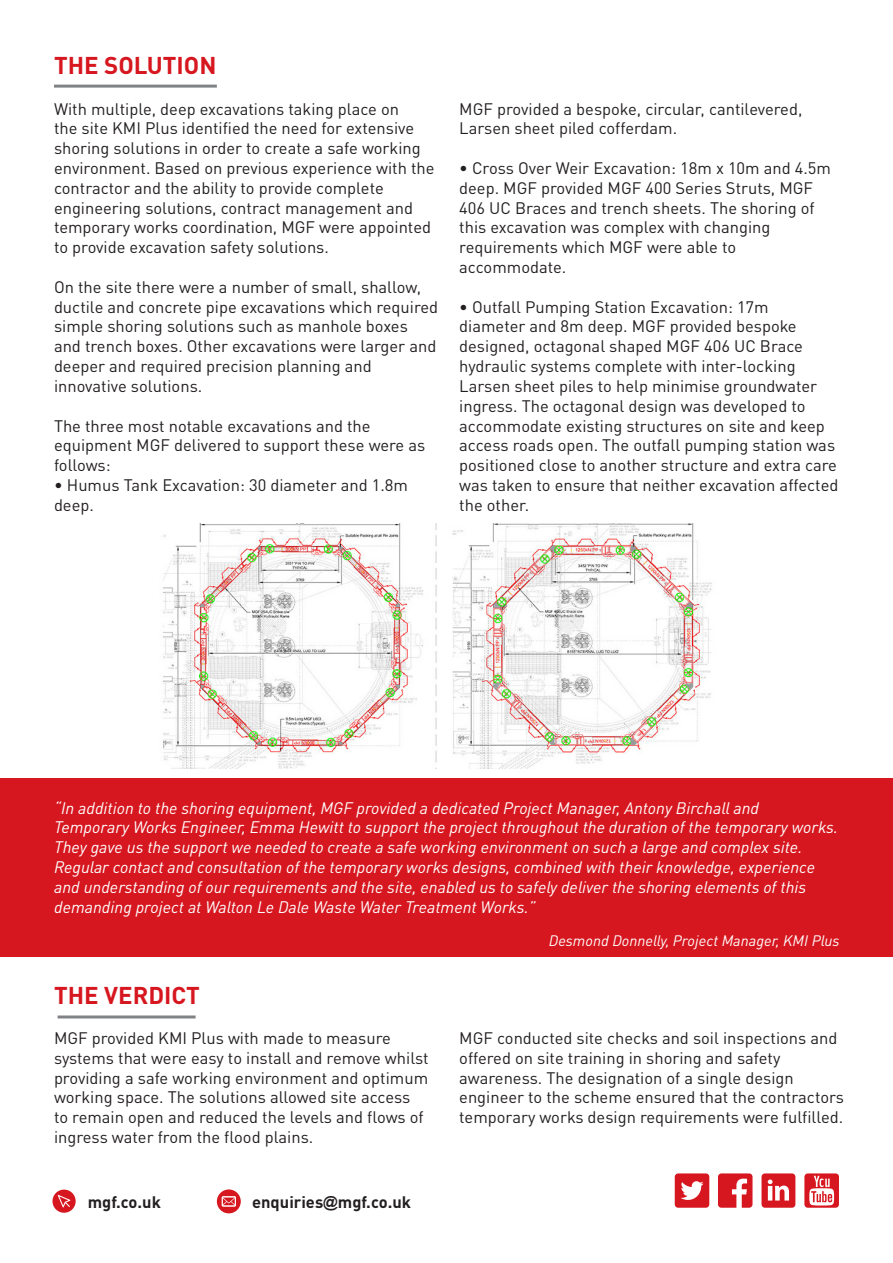
<style>
.page{position:relative;width:893px;height:1263px;background:#fff}
.page>*{position:absolute;margin:0;border:0;box-sizing:border-box;transform-origin:0 0}
.t1{font:700 24px "DIN Pro";color:#d7171f}
.t2{font:16.5px/19.8px "DIN Pro";color:#231f20}
.t3{font:italic 16.5px/19.8px "DIN Pro";color:#fff}
.t4{font:700 16.5px "DIN Pro";color:#231f20}
.t5{font:italic 15px "DIN Pro";color:#fff}
.s1{font-family:"Arial";font-size:15px}
</style>
<div class="page">
<img style="left:163px;top:523px;width:549px;height:245px">
<div style="left:217px;top:1189px;width:24px;height:24px;background:#d7171f;border-radius:50%"></div>
<svg style="left:222px;top:1196px;width:14px;height:10px"></svg>
<svg style="left:804px;top:1173px;width:35px;height:35px"></svg>
<svg style="left:761px;top:1173px;width:34px;height:35px"></svg>
<svg style="left:675px;top:1173px;width:34px;height:35px"></svg>
<svg style="left:718px;top:1173px;width:34px;height:35px"></svg>
<div style="left:52px;top:1189px;width:24px;height:24px;background:#d7171f;border-radius:50%"></div>
<svg style="left:58px;top:1195px;width:12px;height:12px"></svg>
<hr style="left:54px;top:85px;width:163px;height:3px;background:#808285">
<hr style="left:58px;top:1015px;width:138px;height:3px;background:#808285">
<div style="left:0;top:779px;width:893px;height:178px;background:#d7171f"></div>
<p class="t1" style="left:54px;top:46px;width:164px">THE SOLUTION</p>
<p class="t2" style="left:54px;top:97px;width:382px">With multiple, deep excavations taking place on<br>the site KMI Plus identified the need for extensive shoring solutions in order to create a safe working environment. Based on previous experience with the contractor and the ability to provide complete</p>
<p class="t2" style="left:54px;top:196px;width:379px">engineering solutions, contract management and temporary works coordination, MGF were appointed to provide excavation safety solutions.</p>
<p class="t2" style="left:54px;top:275px;width:386px">On the site there were a number of small, shallow, ductile and concrete pipe excavations which required simple shoring solutions such as manhole boxes and trench boxes. Other excavations were larger and deeper and required precision planning and</p>
<p class="t2" style="left:54px;top:374px;width:150px">innovative solutions.</p>
<p class="t2" style="left:54px;top:414px;width:318px">The three most notable excavations and the</p>
<p class="t2" style="left:54px;top:434px;width:373px">equipment MGF delivered to support these were as</p>
<p class="t2" style="left:54px;top:454px;width:58px">follows:</p>
<p class="t2" style="left:54px;top:473px;width:355px">• Humus Tank Excavation: 30 diameter and 1.8m deep.</p>
<p class="t2" style="left:459px;top:97px;width:345px">MGF provided a bespoke, circular, cantilevered,<br>Larsen sheet piled cofferdam.</p>
<p class="t2" style="left:459px;top:157px;width:373px">• Cross Over Weir Excavation: 18m x 10m and 4.5m deep. MGF provided MGF 400 Series Struts, MGF 406 UC Braces and trench sheets. The shoring of this excavation was complex with changing</p>
<p class="t2" style="left:459px;top:236px;width:278px">requirements which MGF were able to</p>
<p class="t2" style="left:459px;top:256px;width:109px">accommodate.</p>
<p class="t2" style="left:459px;top:295px;width:311px">• Outfall Pumping Station Excavation: 17m</p>
<p class="t2" style="left:459px;top:315px;width:381px">diameter and 8m deep. MGF provided bespoke designed, octagonal shaped MGF 406 UC Brace hydraulic systems complete with inter-locking Larsen sheet piles to help minimise groundwater ingress. The octagonal design was developed to accommodate existing structures on site and keep access roads open. The outfall pumping station was positioned close to another structure and extra care was taken to ensure that neither excavation affected the other.</p>
<p class="t3" style="left:54px;top:796px;width:706px">“In addition to the shoring equipment, MGF provided a dedicated Project Manager, Antony Birchall and</p>
<p class="t3" style="left:54px;top:816px;width:785px">Temporary Works Engineer, Emma Hewitt to support the project throughout the duration of the temporary works.<br>They gave us the support we needed to create a safe working environment on such a large and complex site.<br>Regular contact and consultation of the temporary works designs, combined with their knowledge, experience and understanding of our requirements and the site, enabled us to safely deliver the shoring elements of this demanding project at Walton Le Dale Waste Water Treatment Works.”</p>
<p class="t5" style="left:549px;top:929px;width:292px">Desmond Donnelly, Project Manager, KMI Plus</p>
<p class="t1" style="left:54px;top:975px;width:147px">THE VERDICT</p>
<p class="t2" style="left:54px;top:1026px;width:376px">MGF provided KMI Plus with made to measure systems that were easy to install and remove whilst providing a safe working environment and optimum working space. The solutions allowed site access<br>to remain open and reduced the levels and flows of ingress water from the flood plains.</p>
<p class="t2" style="left:459px;top:1026px;width:380px">MGF conducted site checks and soil inspections and offered on site training in shoring and safety</p>
<p class="t2" style="left:459px;top:1066px;width:336px">awareness. The designation of a single design</p>
<p class="t2" style="left:459px;top:1086px;width:386px">engineer to the scheme ensured that the contractors temporary works design requirements were fulfilled.</p>
<p class="t4" style="left:88px;top:1188px;width:75px">mgf.co.uk</p>
<p class="t4" style="left:252px;top:1188px;width:160px">enquiries<span class="s1">@</span>mgf.co.uk</p>
</div>
